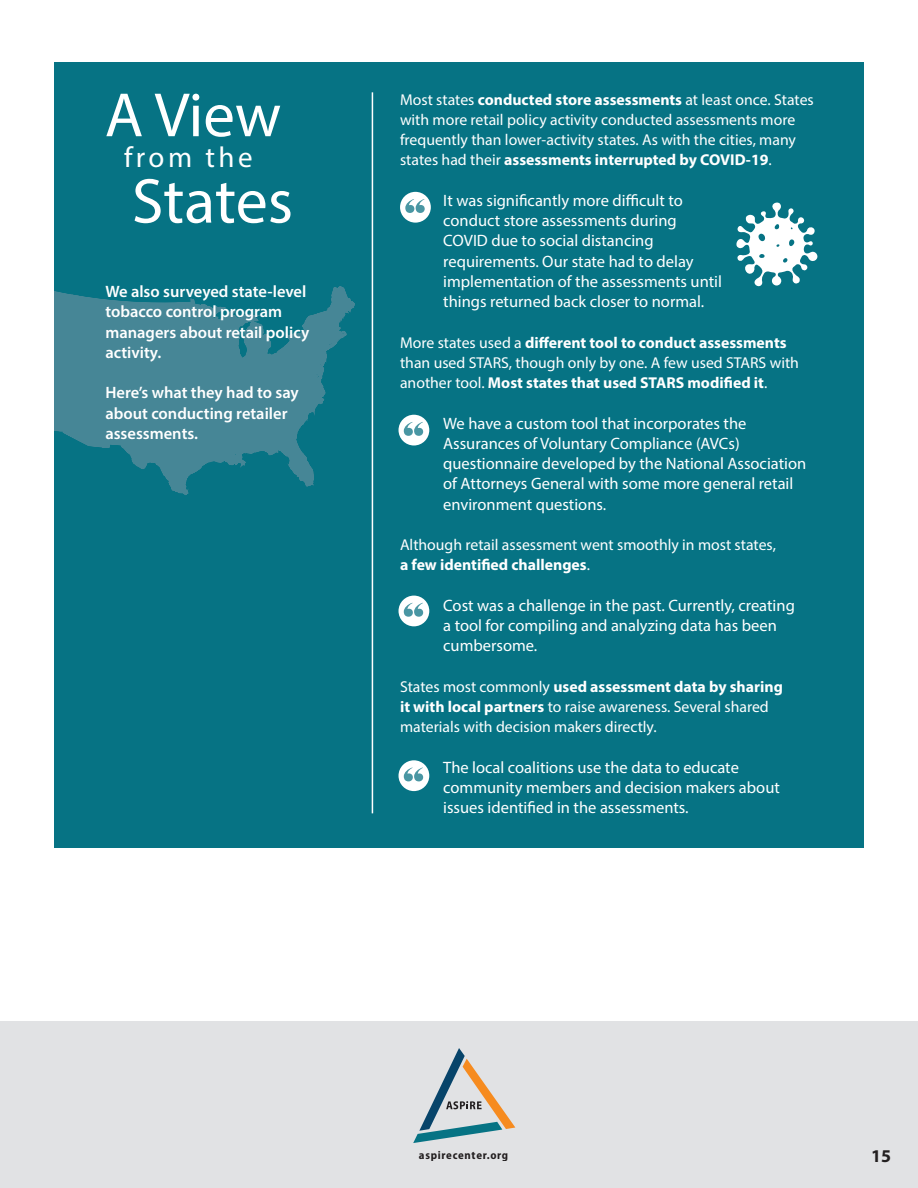
<style>
.page{position:relative;width:918px;height:1188px;background:#fff}
.page>*{position:absolute;margin:0;border:0;box-sizing:border-box;transform-origin:0 0}
.Paragraph{font:63.9px "Myriad Pro";letter-spacing:-.005em;color:#fff}
.Paragraph-2{font:63px "Myriad Pro";color:#fff}
.Paragraph-3{font:28.95px "Myriad Pro";letter-spacing:.12em;color:#fff}
.t1{font:700 18px "Myriad Pro";color:#231f20}
.t2{font:16.5px/20.2px "Myriad Pro";color:#fff}
.Paragraph-4{font:600 16.5px/20.2px "Myriad Pro";color:#fff}
.Paragraph-5{font:15.75px/20.2px "Myriad Pro";color:#fff}
.t3{font:700 semi-condensed 11.55px "Myriad Pro";letter-spacing:.06em;color:#231f20}
.s1{font-weight:700}
</style>
<div class="page">
<div style="left:0;top:1022px;width:918px;height:166px;background:#e1e2e4"></div>
<svg style="left:413px;top:1048px;width:102px;height:95px"></svg>
<div style="left:54px;top:62px;width:810px;height:785px;background:#067384"></div>
<hr style="left:372px;top:92px;width:1px;height:721px;background:#fff">
<svg style="left:54px;top:286px;width:301px;height:209px"></svg>
<div style="left:399px;top:415px;width:30px;height:31px;background:#fff;border-radius:50%"></div>
<svg style="left:404px;top:422px;width:19px;height:14px"></svg>
<div style="left:399px;top:596px;width:30px;height:30px;background:#fff;border-radius:50%"></div>
<svg style="left:404px;top:603px;width:19px;height:14px"></svg>
<div style="left:400px;top:192px;width:31px;height:31px;background:#fff;border-radius:50%"></div>
<svg style="left:405px;top:199px;width:20px;height:14px"></svg>
<div style="left:399px;top:760px;width:30px;height:31px;background:#fff;border-radius:50%"></div>
<svg style="left:404px;top:767px;width:19px;height:14px"></svg>
<svg style="left:736px;top:202px;width:82px;height:85px"></svg>
<p class="Paragraph-2" style="left:105px;top:76px;width:178px">A View</p>
<p class="Paragraph-3" style="left:124px;top:140px;width:130px">from the</p>
<p class="Paragraph" style="left:132px;top:162px;width:163px">States</p>
<p class="Paragraph-4" style="left:105px;top:281px;width:205px">We also surveyed state-level tobacco control program managers about retail policy activity.</p>
<p class="Paragraph-4" style="left:105px;top:382px;width:195px">Here’s what they had to say about conducting retailer assessments.</p>
<p class="Paragraph-5" style="left:400px;top:89px;width:415px">Most states <span class="s1">conducted store assessments</span> at least once. States with more retail policy activity conducted assessments more frequently than lower-activity states. As with the cities, many states had their <span class="s1">assessments interrupted by COVID-19</span>.</p>
<p class="t2" style="left:443px;top:190px;width:280px">It was significantly more difficult to conduct store assessments during COVID due to social distancing requirements. Our state had to delay implementation of the assessments until things returned back closer to normal.</p>
<p class="Paragraph-5" style="left:400px;top:332px;width:400px">More states used a <span class="s1">different tool to conduct assessments </span>than used STARS, though only by one. A few used STARS with another tool. <span class="s1">Most states that used STARS modified it</span>.</p>
<p class="t2" style="left:443px;top:413px;width:365px">We have a custom tool that incorporates the Assurances of Voluntary Compliance (AVCs) questionnaire developed by the National Association of Attorneys General with some more general retail environment questions.</p>
<p class="Paragraph-5" style="left:400px;top:534px;width:377px">Although retail assessment went smoothly in most states, <span class="s1">a few identified challenges</span>.</p>
<p class="t2" style="left:443px;top:595px;width:353px">Cost was a challenge in the past. Currently, creating a tool for compiling and analyzing data has been cumbersome.</p>
<p class="Paragraph-5" style="left:400px;top:676px;width:384px">States most commonly <span class="s1">used assessment data by sharing it with local partners</span> to raise awareness. Several shared materials with decision makers directly.</p>
<p class="t2" style="left:443px;top:757px;width:338px">The local coalitions use the data to educate community members and decision makers about issues identified in the assessments.</p>
<p class="t3" style="left:419px;top:1148px;width:91px">aspirecenter.org</p>
<p class="t1" style="left:871px;top:1144px;width:21px">15</p>
</div>
